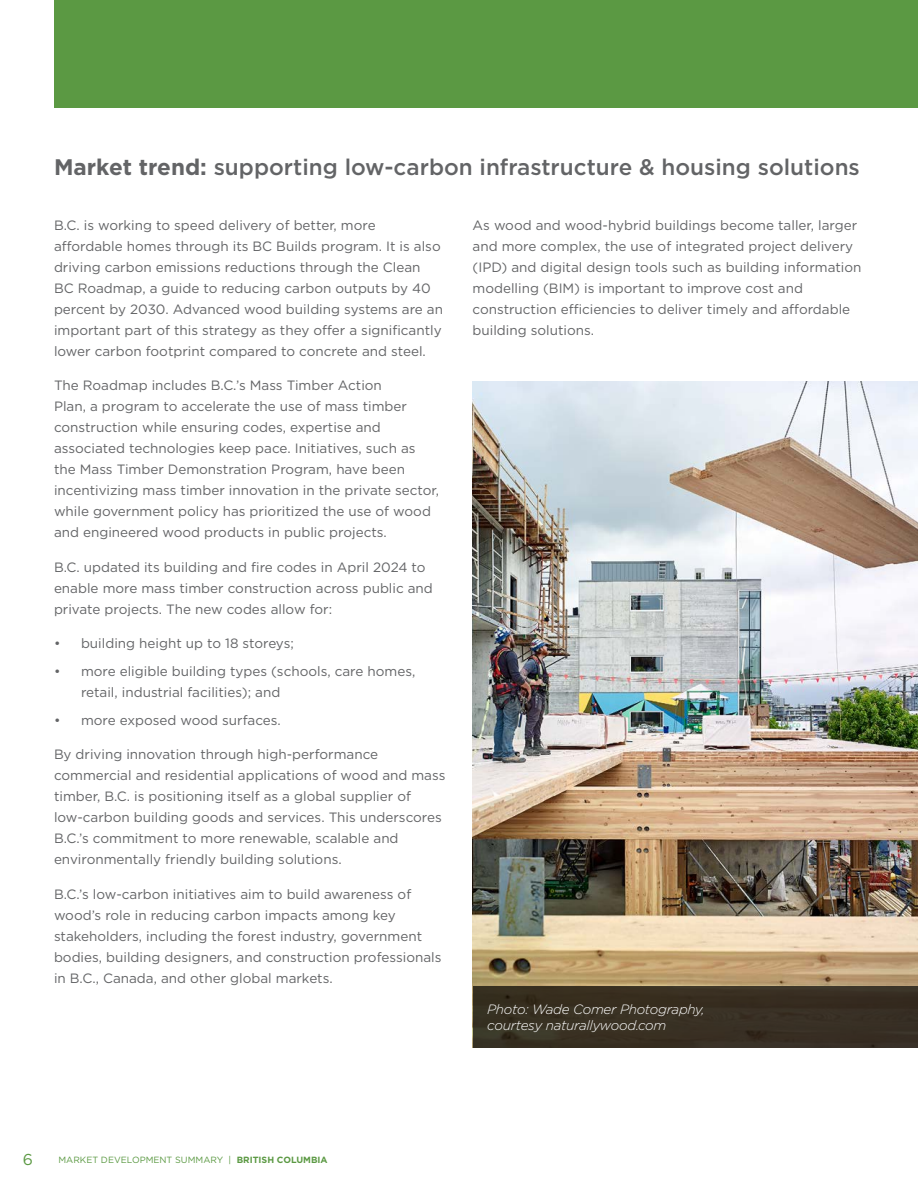
<style>
.page{position:relative;width:918px;height:1188px;background:#fff}
.page>*{position:absolute;margin:0;border:0;box-sizing:border-box;transform-origin:0 0}
.t1{font:500 22.5px "Gotham";color:#636466}
.t2{font:15.75px "Gotham";color:#5b9943}
.t3{font:13.5px/21px "Gotham";color:#636466}
.t4{font:italic 300 13.5px/16.2px "Gotham";letter-spacing:-.02em;color:#fff}
.t5{font:9px "Gotham";color:#5b9943}
.s1{font-weight:700}
</style>
<div class="page">
<div style="left:54px;top:0;width:864px;height:108px;background:#5b9943"></div>
<img style="left:473px;top:381px;width:445px;height:605px">
<div style="left:473px;top:986px;width:445px;height:61px;background:#382f22"></div>
<h1 class="t1" style="left:54px;top:152px;width:807px"><span class="s1">Market trend:</span> supporting low-carbon infrastructure &amp; housing solutions</h1>
<p class="t3" style="left:54px;top:214px;width:391px">B.C. is working to speed delivery of better, more affordable homes through its BC Builds program. It is also driving carbon emissions reductions through the Clean BC Roadmap, a guide to reducing carbon outputs by 40 percent by 2030. Advanced wood building systems are an important part of this strategy as they offer a significantly lower carbon footprint compared to concrete and steel.</p>
<p class="t3" style="left:54px;top:375px;width:387px">The Roadmap includes B.C.’s Mass Timber Action<br>Plan, a program to accelerate the use of mass timber construction while ensuring codes, expertise and associated technologies keep pace. Initiatives, such as the Mass Timber Demonstration Program, have been incentivizing mass timber innovation in the private sector, while government policy has prioritized the use of wood and engineered wood products in public projects.</p>
<p class="t3" style="left:54px;top:556px;width:380px">B.C. updated its building and fire codes in April 2024 to enable more mass timber construction across public and private projects. The new codes allow for:</p>
<p class="t3" style="left:54px;top:633px;width:241px">• building height up to 18 storeys;</p>
<p class="t3" style="left:81px;top:661px;width:336px;text-indent:-27px">• more eligible building types (schools, care homes, retail, industrial facilities); and</p>
<p class="t3" style="left:54px;top:709px;width:228px">• more exposed wood surfaces.</p>
<p class="t3" style="left:54px;top:744px;width:393px">By driving innovation through high-performance commercial and residential applications of wood and mass timber, B.C. is positioning itself as a global supplier of low-carbon building goods and services. This underscores B.C.’s commitment to more renewable, scalable and environmentally friendly building solutions.</p>
<p class="t3" style="left:54px;top:883px;width:389px">B.C.’s low-carbon initiatives aim to build awareness of wood’s role in reducing carbon impacts among key stakeholders, including the forest industry, government bodies, building designers, and construction professionals in B.C., Canada, and other global markets.</p>
<p class="t3" style="left:473px;top:214px;width:390px">As wood and wood-hybrid buildings become taller, larger and more complex, the use of integrated project delivery (IPD) and digital design tools such as building information modelling (BIM) is important to improve cost and construction efficiencies to deliver timely and affordable building solutions.</p>
<p class="t4" style="left:487px;top:1001px;width:219px">Photo: Wade Comer Photography, courtesy naturallywood.com</p>
<p class="t2" style="left:23px;top:1150px;width:12px">6</p>
<p class="t5" style="left:58px;top:1154px;width:271px">MARKET DEVELOPMENT SUMMARY | <span class="s1">BRITISH COLUMBIA</span></p>
</div>
